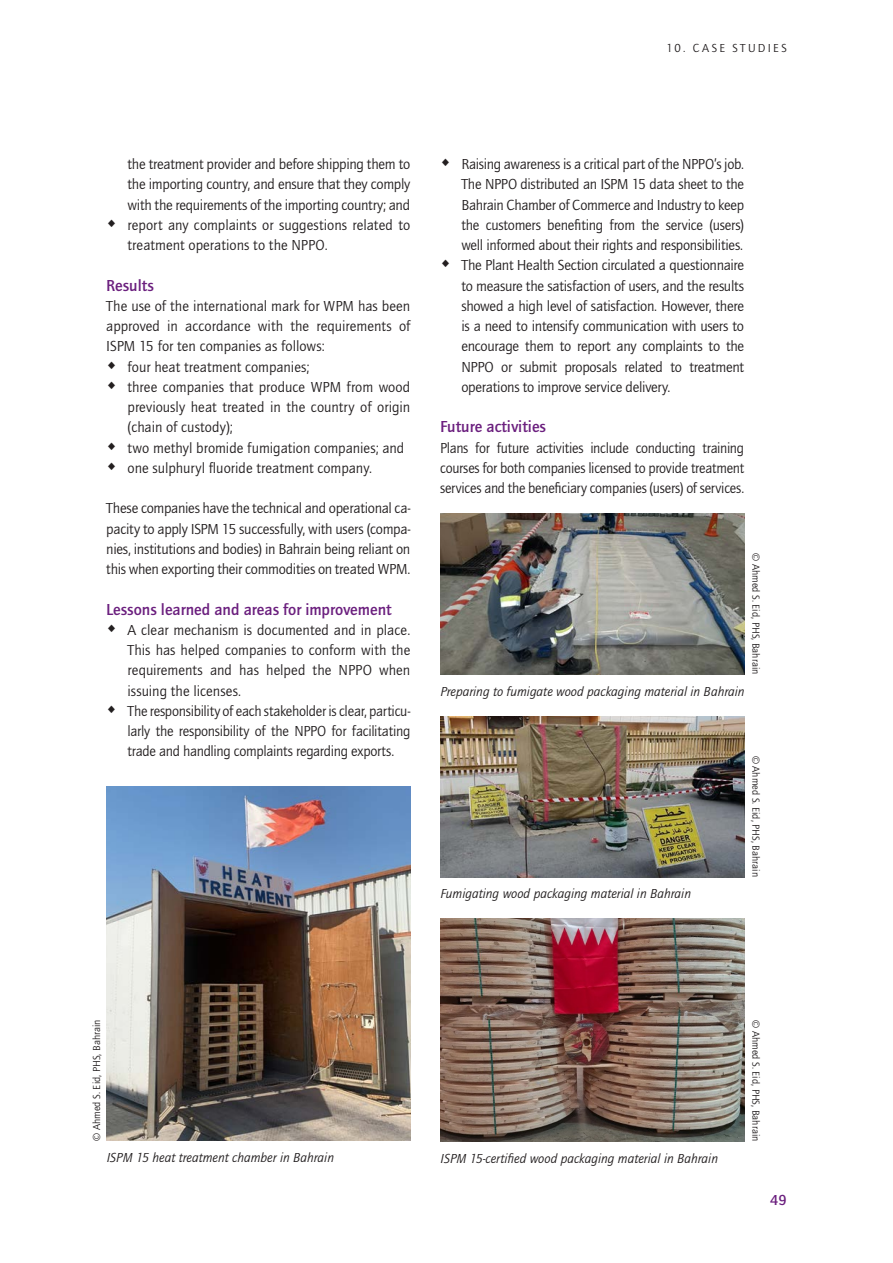
<style>
.page{position:relative;width:893px;height:1263px;background:#fff}
.page>*{position:absolute;margin:0;border:0;box-sizing:border-box;transform-origin:0 0}
.t1{font:500 16.5px "Quay Sans ITC Std";color:#6b1f7e}
.t2{font:15px/20.2px "Quay Sans ITC Std";letter-spacing:-.005em;color:#231f20;text-align:justify}
.t3{font:500 15px "Quay Sans ITC Std";color:#6b1f7e}
.t4{font:italic 13.5px "Quay Sans ITC Std";color:#231f20}
.t5{font:12px "Quay Sans ITC Std";letter-spacing:.195em;color:#231f20}
.t6{font:10.5px "Quay Sans ITC Std";color:#231f20}
</style>
<div class="page">
<img style="left:107px;top:786px;width:304px;height:355px">
<img style="left:440px;top:513px;width:304px;height:162px">
<img style="left:440px;top:716px;width:304px;height:161px">
<img style="left:440px;top:919px;width:304px;height:223px">
<p class="t5" style="left:666px;top:41px;width:122px">10. CASE STUDIES</p>
<p class="t2" style="left:128px;top:154px;width:284px">the treatment provider and before shipping them to the importing country, and ensure that they comply with the requirements of the importing country; and report any complaints or suggestions related to treatment operations to the NPPO.</p>
<p class="t1" style="left:106px;top:276px;width:49px">Results</p>
<p class="t2" style="left:106px;top:296px;width:305px">The use of the international mark for WPM has been</p>
<p class="t2" style="left:106px;top:316px;width:306px">approved in accordance with the requirements of</p>
<p class="t2" style="left:106px;top:336px;width:220px">ISPM 15 for ten companies as follows:</p>
<p class="t2" style="left:128px;top:357px;width:183px">four heat treatment companies;</p>
<p class="t2" style="left:128px;top:377px;width:284px">three companies that produce WPM from wood</p>
<p class="t2" style="left:128px;top:397px;width:284px">previously heat treated in the country of origin</p>
<p class="t2" style="left:128px;top:417px;width:107px">(chain of custody);</p>
<p class="t2" style="left:128px;top:438px;width:278px">two methyl bromide fumigation companies; and</p>
<p class="t2" style="left:128px;top:458px;width:246px">one sulphuryl fluoride treatment company.</p>
<p class="t2" style="left:106px;top:498px;width:306px">These companies have the technical and operational ca&shy;pacity to apply ISPM 15 successfully, with users (compa&shy;nies, institutions and bodies) in Bahrain being reliant on this when exporting their commodities on treated WPM.</p>
<p class="t1" style="left:106px;top:600px;width:287px">Lessons learned and areas for improvement</p>
<p class="t2" style="left:128px;top:620px;width:284px;text-align:left">A clear mechanism is documented and in place.<br>This has helped companies to conform with the requirements and has helped the NPPO when issuing the licenses.<br>The responsibility of each stakeholder is clear, particu&shy;larly the responsibility of the NPPO for facilitating trade and handling complaints regarding exports.</p>
<p class="t2" style="left:461px;top:154px;width:284px">Raising awareness is a critical part of the NPPO’s job.<br>The NPPO distributed an ISPM 15 data sheet to the Bahrain Chamber of Commerce and Industry to keep the customers benefiting from the service (users) well informed about their rights and responsibilities.<br>The Plant Health Section circulated a questionnaire to measure the satisfaction of users, and the results showed a high level of satisfaction. However, there is a need to intensify communication with users to encourage them to report any complaints to the NPPO or submit proposals related to treatment operations to improve service delivery.</p>
<p class="t1" style="left:440px;top:418px;width:107px">Future activities</p>
<p class="t2" style="left:440px;top:438px;width:306px">Plans for future activities include conducting training courses for both companies licensed to provide treatment services and the beneficiary companies (users) of services.</p>
<p class="t6" style="left:762px;top:553px;width:123px;rotate:90deg">© Ahmed S. Eid, PHS, Bahrain</p>
<p class="t4" style="left:440px;top:684px;width:306px">Preparing to fumigate wood packaging material in Bahrain</p>
<p class="t4" style="left:440px;top:886px;width:252px">Fumigating wood packaging material in Bahrain</p>
<p class="t6" style="left:762px;top:755px;width:123px;rotate:90deg">© Ahmed S. Eid, PHS, Bahrain</p>
<p class="t6" style="left:91px;top:1141px;width:123px;rotate:-90deg">© Ahmed S. Eid, PHS, Bahrain</p>
<p class="t4" style="left:107px;top:1150px;width:229px">ISPM 15 heat treatment chamber in Bahrain</p>
<p class="t4" style="left:440px;top:1151px;width:279px">ISPM 15-certified wood packaging material in Bahrain</p>
<p class="t6" style="left:762px;top:1020px;width:123px;rotate:90deg">© Ahmed S. Eid, PHS, Bahrain</p>
<p class="t3" style="left:770px;top:1191px;width:18px">49</p>
</div>
